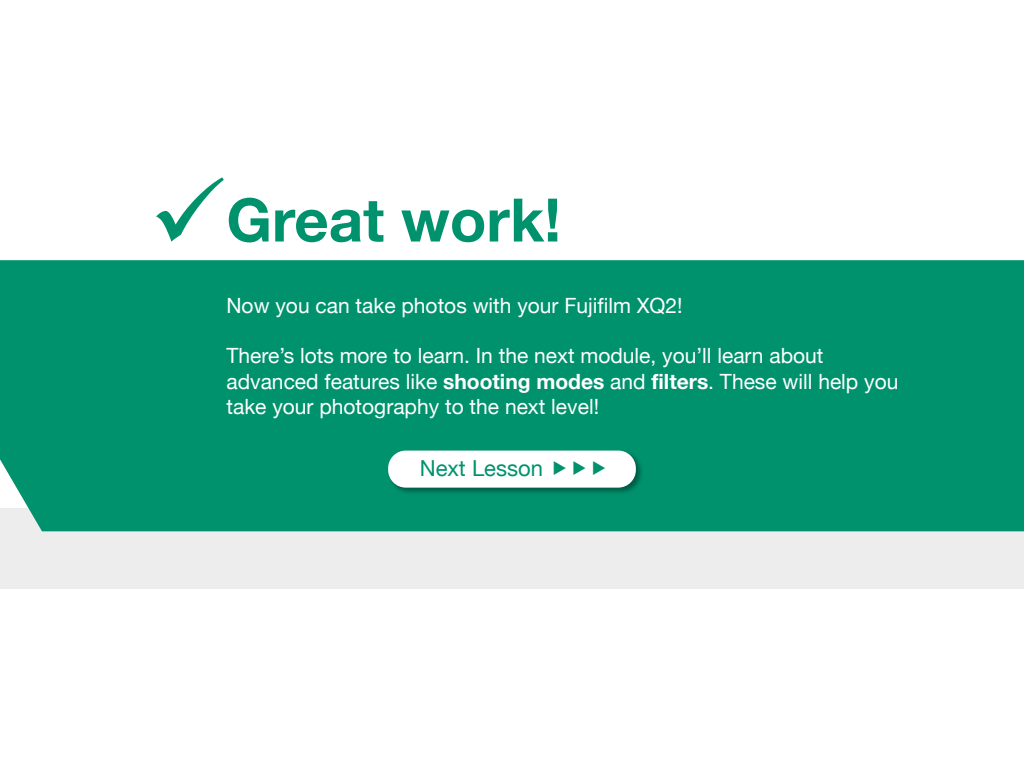
<style>
.page{position:relative;width:1024px;height:768px;background:#fff}
.page>*{position:absolute;margin:0;border:0;box-sizing:border-box;transform-origin:0 0}
.t1{font:700 60px "Helvetica Neue";color:#00926d}
.t2{font:22px "Helvetica Neue";color:#00926d}
.t3{font:21px/25.2px "Helvetica Neue";color:#fff}
.s1{font-weight:700}
</style>
<div class="page">
<div style="left:0;top:508px;width:1024px;height:81px;background:#ededed"></div>
<div style="left:0;top:260px;width:1024px;height:271px;background:#00926d"></div>
<img style="left:385px;top:448px;width:260px;height:49px">
<div style="left:388px;top:451px;width:248px;height:37px;background:#fff;border-radius:18px"></div>
<h1 class="t1" style="left:226px;top:173px;width:336px">Great work!</h1>
<p class="t3" style="left:226px;top:294px;width:458px">Now you can take photos with your Fujifilm XQ2!</p>
<p class="t3" style="left:226px;top:345px;width:673px">There’s lots more to learn. In the next module, you’ll learn about advanced features like <span class="s1">shooting modes</span> and <span class="s1">filters</span>. These will help you take your photography to the next level!</p>
<p class="t2" style="left:420px;top:453px;width:125px">Next Lesson</p>
</div>
